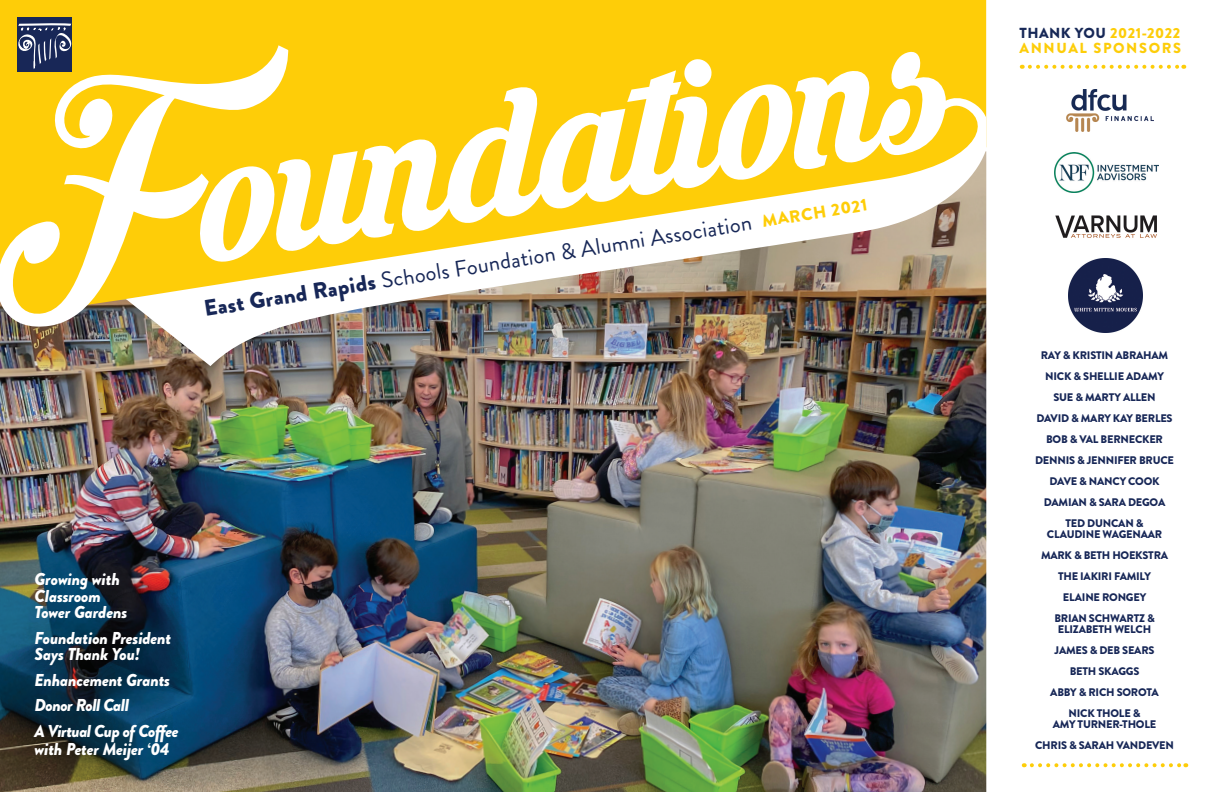
<style>
.page{position:relative;width:1224px;height:792px;background:#fff}
.page>*{position:absolute;margin:0;border:0;box-sizing:border-box;transform-origin:0 0}
.t1{font:22.5px "Brandon Grotesque";color:#172757}
.t2{font:italic 900 17.2px/16.3px "Brandon Grotesque";letter-spacing:-.01em;color:#fff}
.t3{font:italic 900 17.2px/25.7px "Brandon Grotesque";letter-spacing:-.03em;color:#fff}
.t4{font:900 14.6px/15.1px "Brandon Grotesque";letter-spacing:.07em;color:#fdcd09}
.t5{font:900 11px/21px "Brandon Grotesque";letter-spacing:-.02em;color:#172757;text-align:center}
.s1{font-weight:900}
.s2{font-weight:900;font-size:17px;color:#fecd08}
.s3{color:#172857}
</style>
<div class="page">
<img style="left:0;top:332px;width:986px;height:460px">
<div style="left:0;top:0;width:986px;height:51px;background:#fecd08"></div>
<svg style="left:0;top:45px;width:291px;height:287px;fill:#fecd08"></svg>
<img style="left:126px;top:51px;width:860px;height:315px">
<div style="left:17px;top:17px;width:55px;height:55px;background:#182757"></div>
<svg style="left:15px;top:23px;width:57px;height:47px"></svg>
<svg style="left:1030px;top:65px;width:154px;height:4px"></svg>
<svg style="left:1032px;top:763px;width:154px;height:4px"></svg>
<img style="left:1067px;top:90px;width:87px;height:41px">
<img style="left:1055px;top:153px;width:103px;height:39px">
<img style="left:1055px;top:215px;width:102px;height:23px">
<img style="left:1068px;top:258px;width:74px;height:74px">
<h1 class="t1" style="left:202px;top:293px;width:672px;rotate:-9deg"><span class="s1">East Grand Rapids</span> Schools Foundation &amp; Alumni Association <span class="s2">MARCH 2021</span></h1>
<h2 class="t2" style="left:35px;top:571px;width:94px">Growing with<br>Classroom<br>Tower Gardens</h2>
<h2 class="t2" style="left:35px;top:630px;width:138px">Foundation President<br>Says Thank You!</h2>
<h2 class="t3" style="left:35px;top:667px;width:145px">Enhancement Grants<br>Donor Roll Call<br>A Virtual Cup of Coffee</h2>
<h2 class="t2" style="left:35px;top:741px;width:137px">with Peter Meijer ‘04</h2>
<h3 class="t4" style="left:1020px;top:26px;width:163px"><span class="s3">THANK YOU</span> 2021-2022<br>ANNUAL SPONSORS</h3>
<p class="t5" style="left:1035px;top:345px;width:140px">RAY &amp; KRISTIN ABRAHAM<br>NICK &amp; SHELLIE ADAMY<br>SUE &amp; MARTY ALLEN<br>DAVID &amp; MARY KAY BERLES<br>BOB &amp; VAL BERNECKER<br>DENNIS &amp; JENNIFER BRUCE<br>DAVE &amp; NANCY COOK<br>DAMIAN &amp; SARA DEGOA<br>TED DUNCAN &amp;</p>
<p class="t5" style="left:1041px;top:524px;width:129px">CLAUDINE WAGENAAR<br>MARK &amp; BETH HOEKSTRA<br>THE IAKIRI FAMILY<br>ELAINE RONGEY<br>BRIAN SCHWARTZ &amp;</p>
<p class="t5" style="left:1050px;top:619px;width:110px">ELIZABETH WELCH<br>JAMES &amp; DEB SEARS<br>BETH SKAGGS<br>ABBY &amp; RICH SOROTA<br>NICK THOLE &amp;</p>
<p class="t5" style="left:1035px;top:714px;width:140px">AMY TURNER-THOLE<br>CHRIS &amp; SARAH VANDEVEN</p>
</div>
